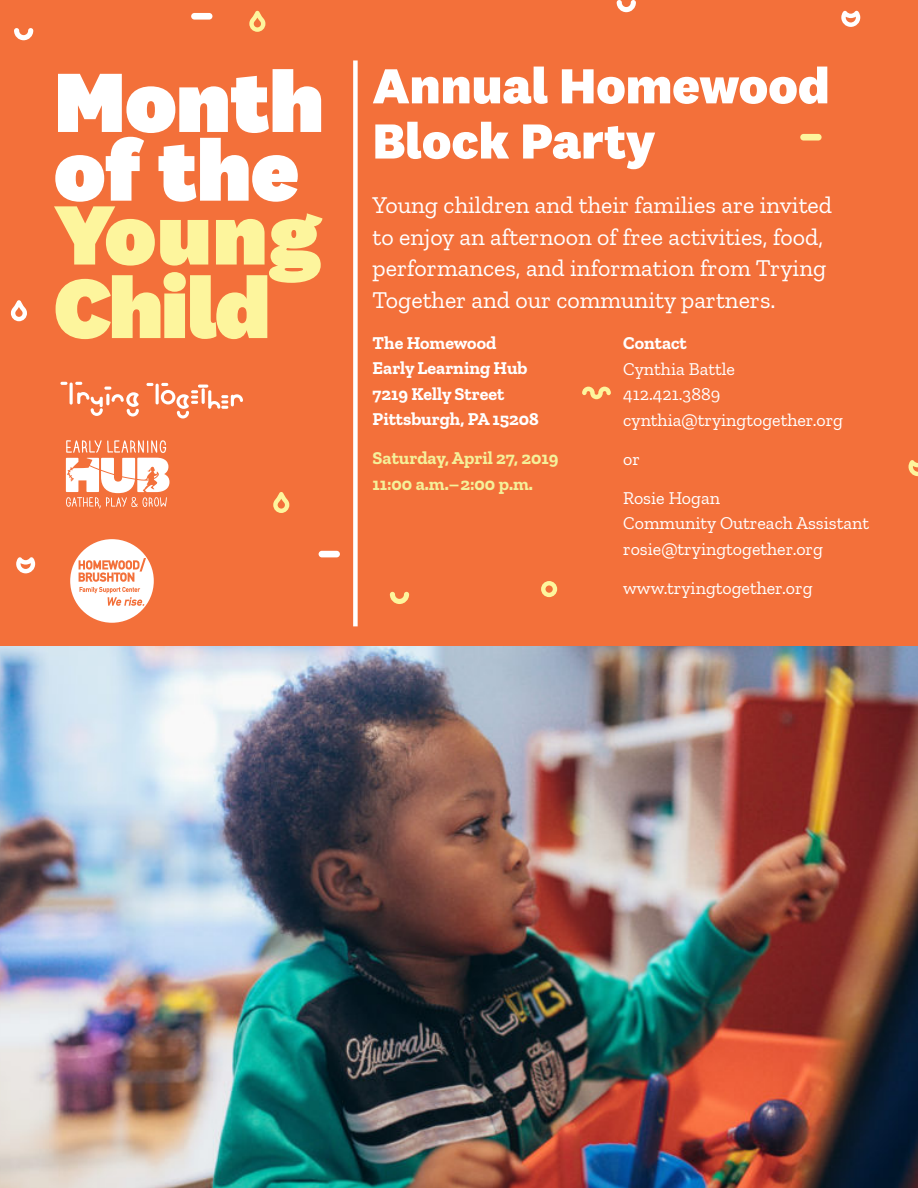
<style>
.page{position:relative;width:918px;height:1188px;background:#fff}
.page>*{position:absolute;margin:0;border:0;box-sizing:border-box;transform-origin:0 0}
.t1{font:800 51px/55.2px "National 2";color:#fff}
.t2{font:24px/31.5px "Zilla Slab";color:#fff}
.t3{font:18px/25.5px "Zilla Slab";color:#fff}
.t4{font:700 18px/25.5px "Zilla Slab";color:#fff}
.t5{font:700 18px/25.5px "Zilla Slab";color:#f5f19a}
</style>
<div class="page">
<div style="left:0;top:0;width:918px;height:651px;background:#f3703a"></div>
<img style="left:0;top:647px;width:918px;height:541px">
<svg style="left:66px;top:440px;width:103px;height:68px"></svg>
<div style="left:353px;top:60px;width:5px;height:566px;background:#fff"></div>
<svg style="left:60px;top:382px;width:7px;height:3px"></svg>
<hr style="left:70px;top:383px;width:3px;height:22px;background:#fff;border-radius:2px">
<svg style="left:75px;top:382px;width:64px;height:35px"></svg>
<svg style="left:146px;top:383px;width:7px;height:3px"></svg>
<hr style="left:156px;top:384px;width:3px;height:20px;background:#fff;border-radius:2px">
<svg style="left:161px;top:383px;width:82px;height:35px"></svg>
<svg style="left:54px;top:69px;width:268px;height:270px"></svg>
<svg style="left:582px;top:387px;width:29px;height:12px"></svg>
<div style="left:800px;top:134px;width:22px;height:7px;background:#fdf59d;border-radius:3px"></div>
<div style="left:319px;top:551px;width:21px;height:6px;background:#fff;border-radius:3px"></div>
<div style="left:191px;top:13px;width:21px;height:7px;background:#fff;border-radius:3px"></div>
<svg style="left:541px;top:581px;width:16px;height:16px"></svg>
<svg style="left:909px;top:460px;width:9px;height:16px"></svg>
<svg style="left:841px;top:11px;width:19px;height:16px"></svg>
<svg style="left:16px;top:557px;width:19px;height:16px"></svg>
<svg style="left:249px;top:11px;width:16px;height:21px"></svg>
<svg style="left:273px;top:492px;width:16px;height:21px"></svg>
<svg style="left:11px;top:300px;width:16px;height:21px"></svg>
<svg style="left:390px;top:592px;width:19px;height:12px"></svg>
<svg style="left:617px;top:0;width:19px;height:12px"></svg>
<svg style="left:14px;top:28px;width:19px;height:12px"></svg>
<svg style="left:70px;top:539px;width:84px;height:84px"></svg>
<h1 class="t1" style="left:373px;top:58px;width:459px">Annual Homewood<br>Block Party</h1>
<p class="t2" style="left:373px;top:190px;width:461px">Young children and their families are invited to enjoy an afternoon of free activities, food, performances, and information from Trying Together and our community partners.</p>
<p class="t4" style="left:373px;top:330px;width:168px">The Homewood<br>Early Learning Hub<br>7219 Kelly Street<br>Pittsburgh, PA 15208</p>
<p class="t5" style="left:373px;top:446px;width:187px">Saturday, April 27, 2019<br>11:00 a.m.–2:00 p.m.</p>
<p class="t4" style="left:623px;top:330px;width:65px">Contact</p>
<p class="t3" style="left:623px;top:356px;width:222px">Cynthia Battle<br>412.421.3889 cynthia@tryingtogether.org</p>
<p class="t3" style="left:623px;top:439px;width:98px;line-height:39px">or<br>Rosie Hogan</p>
<p class="t3" style="left:623px;top:510px;width:248px">Community Outreach Assistant rosie@tryingtogether.org</p>
<p class="t3" style="left:623px;top:575px;width:191px">www.tryingtogether.org</p>
</div>
